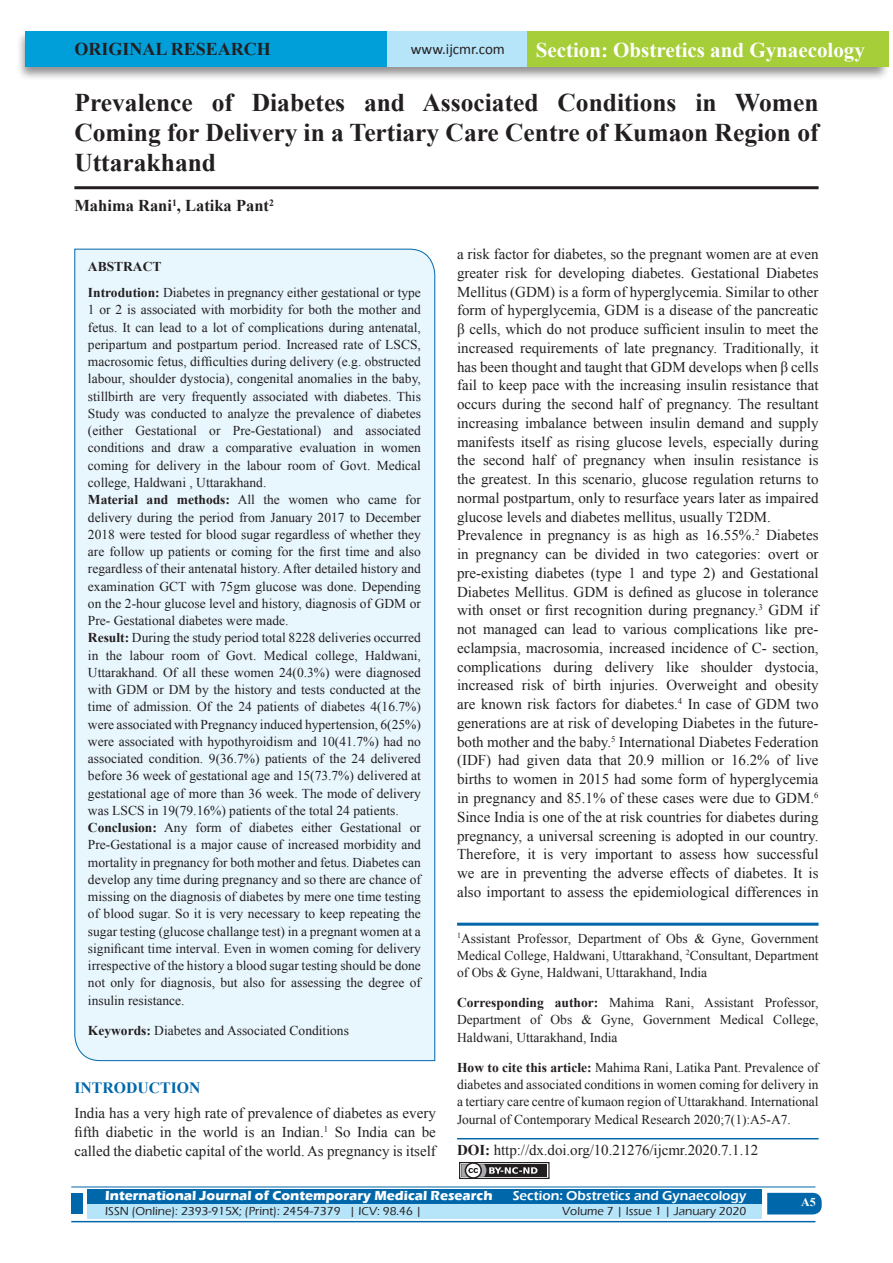
<style>
.page{position:relative;width:893px;height:1263px;background:#fff}
.page>*{position:absolute;margin:0;border:0;box-sizing:border-box;transform-origin:0 0}
.A_Title_New{font:700 25.5px/30px "Times New Roman";color:#231f20;text-align:justify}
.t1{font:700 21px "Times New Roman";color:#fff}
.AT_new{font:700 18px "Times New Roman";color:#231f20}
.AU-New{font:700 16.5px "Times New Roman";color:#231f20}
.t2{font:700 15.75px "Times New Roman";color:#0067aa}
.TX_New{font:15px/18.8px "Times New Roman";color:#231f20;text-align:justify}
.t3{font:15px "Calibri";color:#231f20}
.HTC_new{font:13.5px/17.2px "Times New Roman";color:#231f20}
.Affi_New{font:13.5px/17.2px "Times New Roman";color:#231f20;text-align:justify}
.Corresponding{font:13.5px/17.2px "Times New Roman";color:#231f20;text-align:justify}
.t4{font:700 13.5px "Eras ITC";color:#fff}
.t5{font:600 13.5px "Eras ITC";color:#fff}
.t6{font:500 12px "Eras ITC";color:#231f20}
.t7{font:700 12px "Times New Roman";color:#fff}
.s1{font-weight:700}
</style>
<div class="page">
<div style="left:16px;top:29px;width:875px;height:52px;background:#231f20;opacity:.5"></div>
<div style="left:25px;top:31px;width:858px;height:35px;background:#b6e4f9"></div>
<div style="left:25px;top:31px;width:362px;height:35px;background:#009fda"></div>
<div style="left:527px;top:31px;width:361px;height:35px;background:#a6ce39"></div>
<div style="left:87px;top:1189px;width:674px;height:15px;background:#0067aa"></div>
<div style="left:87px;top:1204px;width:674px;height:15px;background:#b6e4f9"></div>
<svg style="left:767px;top:1193px;width:55px;height:21px"></svg>
<hr style="left:71px;top:1186px;width:744px;height:1px;background:#0067aa">
<hr style="left:71px;top:1221px;width:744px;height:1px;background:#0067aa">
<div style="left:71px;top:1193px;width:12px;height:21px;background:#0067aa"></div>
<div style="left:459px;top:1162px;width:91px;height:17px;border:1px solid #231f20"></div>
<div style="left:461px;top:1164px;width:86px;height:13px;background:#231f20"></div>
<svg style="left:461px;top:1162px;width:76px;height:17px"></svg>
<hr style="left:74px;top:186px;width:745px;height:3px;background:#231f20">
<div style="left:74px;top:248px;width:361px;height:813px;background:#e8f6fd"></div>
<hr style="left:457px;top:923px;width:362px;height:3px;background:#0067aa">
<hr style="left:457px;top:1138px;width:362px;height:1px;background:#0067aa">
<p class="AT_new" style="left:74px;top:36px;width:198px">ORIGINAL RESEARCH</p>
<p class="t3" style="left:411px;top:40px;width:96px">www.ijcmr.com</p>
<h2 class="t1" style="left:536px;top:35px;width:331px">Section: Obstretics and Gynaecology</h2>
<p class="A_Title_New" style="left:74px;top:87px;width:746px">Prevalence of Diabetes and Associated Conditions in Women Coming for Delivery in a Tertiary Care Centre of Kumaon Region of Uttarakhand</p>
<p class="AU-New" style="left:74px;top:194px;width:201px">Mahima Rani<sup>1</sup>, Latika Pant<sup>2</sup></p>
<p class="HTC_new" style="left:88px;top:254px;width:335px;line-height:25.8px"><span class="s1">ABSTRACT<br>Introdution:</span> Diabetes in pregnancy either gestational or type</p>
<p class="HTC_new" style="left:88px;top:301px;width:335px">1 or 2 is associated with morbidity for both the mother and fetus. It can lead to a lot of complications during antenatal, peripartum and postpartum period. Increased rate of LSCS, macrosomic fetus, difficulties during delivery (e.g. obstructed labour, shoulder dystocia), congenital anomalies in the baby, stillbirth are very frequently associated with diabetes. This Study was conducted to analyze the prevalence of diabetes (either Gestational or Pre-Gestational) and associated conditions and draw a comparative evaluation in women coming for delivery in the labour room of Govt. Medical college, Haldwani , Uttarakhand.<br><span class="s1">Material and methods:</span> All the women who came for delivery during the period from January 2017 to December 2018 were tested for blood sugar regardless of whether they are follow up patients or coming for the first time and also regardless of their antenatal history. After detailed history and examination GCT with 75gm glucose was done. Depending on the 2-hour glucose level and history, diagnosis of GDM or Pre- Gestational diabetes were made.<br><span class="s1">Result:</span> During the study period total 8228 deliveries occurred in the labour room of Govt. Medical college, Haldwani, Uttarakhand. Of all these women 24(0.3%) were diagnosed with GDM or DM by the history and tests conducted at the time of admission. Of the 24 patients of diabetes 4(16.7%) were associated with Pregnancy induced hypertension, 6(25%) were associated with hypothyroidism and 10(41.7%) had no associated condition. 9(36.7%) patients of the 24 delivered before 36 week of gestational age and 15(73.7%) delivered at gestational age of more than 36 week. The mode of delivery was LSCS in 19(79.16%) patients of the total 24 patients.<br><span class="s1">Conclusion:</span> Any form of diabetes either Gestational or Pre-Gestational is a major cause of increased morbidity and mortality in pregnancy for both mother and fetus. Diabetes can develop any time during pregnancy and so there are chance of missing on the diagnosis of diabetes by mere one time testing of blood sugar. So it is very necessary to keep repeating the sugar testing (glucose challange test) in a pregnant women at a significant time interval. Even in women coming for delivery irrespective of the history a blood sugar testing should be done not only for diagnosis, but also for assessing the degree of insulin resistance.</p>
<p class="HTC_new" style="left:88px;top:1022px;width:262px"><span class="s1">Keywords:</span> Diabetes and Associated Conditions</p>
<h1 class="t2" style="left:74px;top:1077px;width:127px">INTRODUCTION</h1>
<p class="TX_New" style="left:74px;top:1104px;width:363px">India has a very high rate of prevalence of diabetes as every fifth diabetic in the world is an Indian.<sup>1</sup> So India can be called the diabetic capital of the world. As pregnancy is itself</p>
<p class="TX_New" style="left:457px;top:245px;width:363px">a risk factor for diabetes, so the pregnant women are at even greater risk for developing diabetes. Gestational Diabetes Mellitus (GDM) is a form of hyperglycemia. Similar to other form of hyperglycemia, GDM is a disease of the pancreatic β cells, which do not produce sufficient insulin to meet the increased requirements of late pregnancy. Traditionally, it has been thought and taught that GDM develops when β cells fail to keep pace with the increasing insulin resistance that occurs during the second half of pregnancy. The resultant increasing imbalance between insulin demand and supply manifests itself as rising glucose levels, especially during the second half of pregnancy when insulin resistance is the greatest. In this scenario, glucose regulation returns to normal postpartum, only to resurface years later as impaired glucose levels and diabetes mellitus, usually T2DM.</p>
<p class="TX_New" style="left:457px;top:526px;width:363px">Prevalence in pregnancy is as high as 16.55%.<sup>2</sup> Diabetes in pregnancy can be divided in two categories: overt or pre-existing diabetes (type 1 and type 2) and Gestational Diabetes Mellitus. GDM is defined as glucose in tolerance with onset or first recognition during pregnancy.<sup>3</sup> GDM if not managed can lead to various complications like pre&shy;eclampsia, macrosomia, increased incidence of C- section, complications during delivery like shoulder dystocia, increased risk of birth injuries. Overweight and obesity are known risk factors for diabetes.<sup>4</sup> In case of GDM two generations are at risk of developing Diabetes in the future&shy;both mother and the baby.<sup>5</sup> International Diabetes Federation (IDF) had given data that 20.9 million or 16.2% of live births to women in 2015 had some form of hyperglycemia in pregnancy and 85.1% of these cases were due to GDM.<sup>6<br></sup>Since India is one of the at risk countries for diabetes during pregnancy, a universal screening is adopted in our country.<br>Therefore, it is very important to assess how successful we are in preventing the adverse effects of diabetes. It is also important to assess the epidemiological differences in</p>
<p class="Affi_New" style="left:457px;top:929px;width:363px"><sup>1</sup>Assistant Professor, Department of Obs &amp; Gyne, Government Medical College, Haldwani, Uttarakhand, <sup>2</sup>Consultant, Department of Obs &amp; Gyne, Haldwani, Uttarakhand, India</p>
<p class="Corresponding" style="left:457px;top:994px;width:363px"><span class="s1">Corresponding author:</span> Mahima Rani, Assistant Professor, Department of Obs &amp; Gyne, Government Medical College, Haldwani, Uttarakhand, India</p>
<p class="HTC_new" style="left:457px;top:1058px;width:363px;text-align:justify"><span class="s1">How to cite this article:</span> Mahima Rani, Latika Pant. Prevalence of diabetes and associated conditions in women coming for delivery in a tertiary care centre of kumaon region of Uttarakhand. International Journal of Contemporary Medical Research 2020;7(1):A5-A7.</p>
<p class="TX_New" style="left:457px;top:1140px;width:303px"><span class="s1">DOI:</span> http://dx.doi.org/10.21276/ijcmr.2020.7.1.12</p>
<p class="t4" style="left:105px;top:1188px;width:389px">International Journal of Contemporary Medical Research</p>
<p class="t5" style="left:513px;top:1188px;width:235px">Section: Obstretics and Gynaecology</p>
<p class="t6" style="left:105px;top:1204px;width:318px">ISSN (Online): 2393-915X; (Print): 2454-7379 | ICV: 98.46 |</p>
<p class="t6" style="left:562px;top:1204px;width:186px">Volume 7 | Issue 1 | January 2020</p>
<h4 class="t7" style="left:801px;top:1194px;width:16px">A5</h4>
</div>
